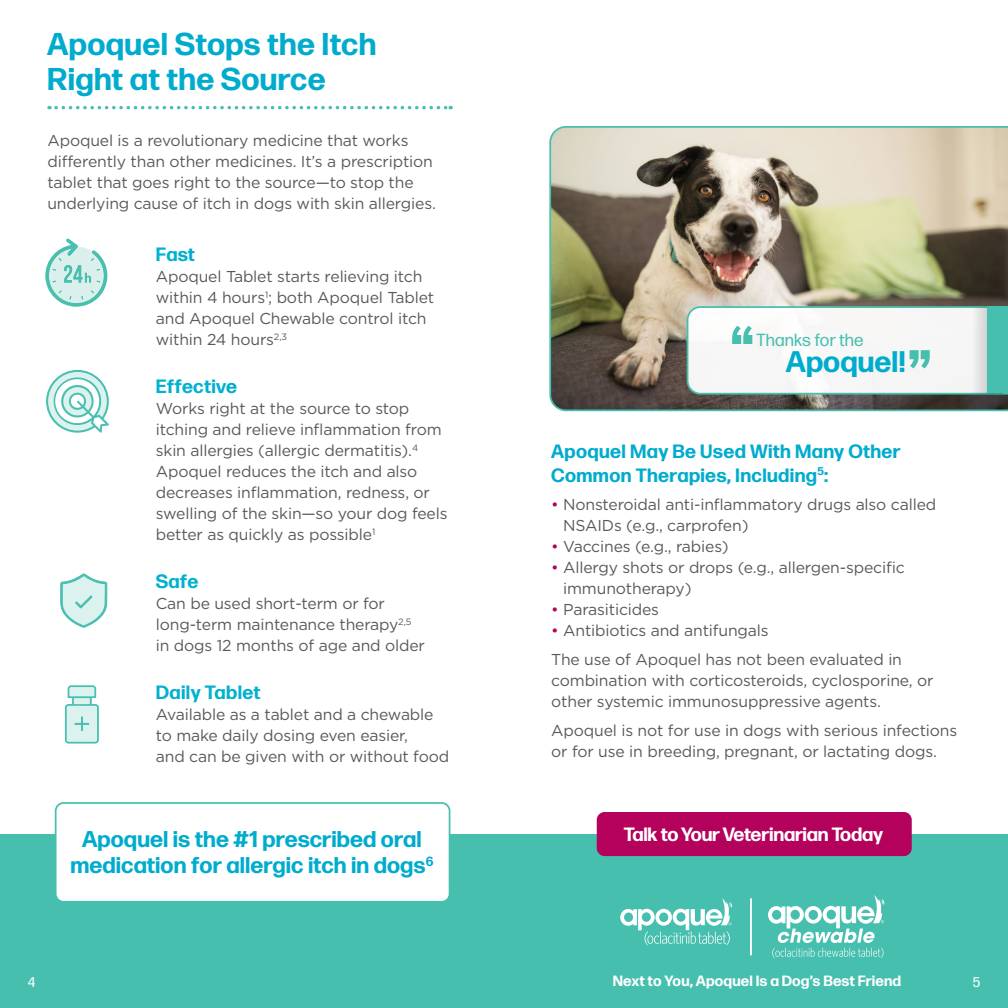
<style>
.page{position:relative;width:1008px;height:1008px;background:#fff}
.page>*{position:absolute;margin:0;border:0;box-sizing:border-box;transform-origin:0 0}
.t1{font:700 31.5px/35px "Forma DJR Text";letter-spacing:.01em;color:#00accd}
.t2{font:700 29.75px "Forma DJR Text";color:#00accd}
.t3{font:700 22.75px/26.2px "Forma DJR Text";color:#00accd;text-align:center}
.t4{font:700 19.25px/23.6px "Forma DJR Text";letter-spacing:.015em;color:#00accd}
.t5{font:700 19.25px "Forma DJR Text";letter-spacing:.01em;color:#00b1d0}
.t6{font:700 19.25px "Forma DJR Text";letter-spacing:-.01em;color:#fff}
.t7{font:17.5px "Forma DJR Text";letter-spacing:.01em;color:#47bfaf}
.t8{font:15.75px/21px "Gotham";letter-spacing:-.01em;color:#58595b}
.t9{font:700 14.88px "Forma DJR Text";letter-spacing:.01em;color:#fff}
.t10{font:14px "Forma DJR Text";color:#fff}
.s1{color:#00accd}
.s2{color:#b4015c}
</style>
<div class="page">
<div style="left:0;top:835px;width:504px;height:173px;background:#47bfaf"></div>
<img style="left:549px;top:126px;width:459px;height:286px">
<div style="left:504px;top:835px;width:504px;height:173px;background:#47bfaf"></div>
<div style="left:56px;top:803px;width:394px;height:99px;background:#fff;border-radius:8px"></div>
<div style="left:55px;top:802px;width:395px;height:101px;border:2px solid #47bfaf;border-radius:8px"></div>
<hr style="left:750px;top:898px;width:2px;height:57px;background:#fff">
<svg style="left:686px;top:305px;width:322px;height:90px"></svg>
<svg style="left:60px;top:573px;width:47px;height:55px"></svg>
<svg style="left:65px;top:685px;width:34px;height:59px;background:#bee8e2"></svg>
<svg style="left:46px;top:370px;width:63px;height:63px"></svg>
<svg style="left:56px;top:106px;width:395px;height:3px"></svg>
<svg style="left:45px;top:239px;width:62px;height:68px"></svg>
<div style="left:597px;top:812px;width:315px;height:44px;background:#b4015c;border-radius:8px"></div>
<svg style="left:620px;top:898px;width:112px;height:47px"></svg>
<svg style="left:768px;top:895px;width:117px;height:63px"></svg>
<h1 class="t1" style="left:47px;top:26px;width:331px">Apoquel Stops the Itch<br>Right at the Source</h1>
<p class="t8" style="left:47px;top:130px;width:390px">Apoquel is a revolutionary medicine that works differently than other medicines. It’s a prescription tablet that goes right to the source—to stop the underlying cause of itch in dogs with skin allergies.</p>
<p class="t5" style="left:156px;top:242px;width:41px">Fa<span class="s1">st</span></p>
<p class="t8" style="left:156px;top:266px;width:280px">Apoquel Tablet starts relieving itch within 4 hours<sup>1</sup>; both Apoquel Tablet and Apoquel Chewable control itch within 24 hours<sup>2,3</sup></p>
<p class="t5" style="left:156px;top:374px;width:83px">Effectiv<span class="s1">e</span></p>
<p class="t8" style="left:156px;top:398px;width:293px">Works right at the source to stop itching and relieve inflammation from skin allergies (allergic dermatitis).<sup>4<br></sup>Apoquel reduces the itch and also decreases inflammation, redness, or swelling of the skin—so your dog feels better as quickly as possible<sup>1</sup></p>
<p class="t5" style="left:156px;top:569px;width:44px">Safe</p>
<p class="t8" style="left:156px;top:593px;width:271px">Can be used short-term or for long-term maintenance therapy<sup>2,5 </sup>in dogs 12 months of age and older</p>
<p class="t5" style="left:156px;top:680px;width:106px">Daily Tablet</p>
<p class="t8" style="left:156px;top:703px;width:295px">Available as a tablet and a chewable to make daily dosing even easier,<br>and can be given with or without food</p>
<h3 class="t3" style="left:71px;top:825px;width:364px">Apoquel is the #1 prescribed oral medication for allergic itch in dogs<sup>6</sup></h3>
<p class="t7" style="left:756px;top:329px;width:109px">Thanks for the</p>
<h2 class="t2" style="left:786px;top:342px;width:121px">Apoquel!</h2>
<p class="t4" style="left:551px;top:439px;width:351px">Apoquel May Be Used With Many Other<br>Common Therapies, Including<sup>5</sup>:</p>
<p class="t8" style="left:563px;top:494px;width:375px;text-indent:-12px"><span class="s2">•</span> Nonsteroidal anti-inflammatory drugs also called<br>NSAIDs (e.g., carprofen)</p>
<p class="t8" style="left:551px;top:536px;width:179px"><span class="s2">•</span> Vaccines (e.g., rabies)</p>
<p class="t8" style="left:563px;top:557px;width:343px;text-indent:-12px"><span class="s2">•</span> Allergy shots or drops (e.g., allergen-specific immunotherapy)</p>
<p class="t8" style="left:551px;top:599px;width:109px"><span class="s2">•</span> Parasiticides</p>
<p class="t8" style="left:551px;top:616px;width:352px;line-height:28.9px"><span class="s2">•</span> Antibiotics and antifungals<br>The use of Apoquel has not been evaluated in</p>
<p class="t8" style="left:551px;top:670px;width:384px">combination with corticosteroids, cyclosporine, or other systemic immunosuppressive agents.</p>
<p class="t8" style="left:551px;top:720px;width:408px">Apoquel is not for use in dogs with serious infections or for use in breeding, pregnant, or lactating dogs.</p>
<p class="t6" style="left:624px;top:822px;width:261px">Talk to Your Veterinarian Today</p>
<p class="t9" style="left:613px;top:971px;width:290px">Next to You, Apoquel Is a Dog’s Best Friend</p>
<p class="t10" style="left:28px;top:973px;width:9px">4</p>
<p class="t10" style="left:973px;top:973px;width:9px">5</p>
</div>
